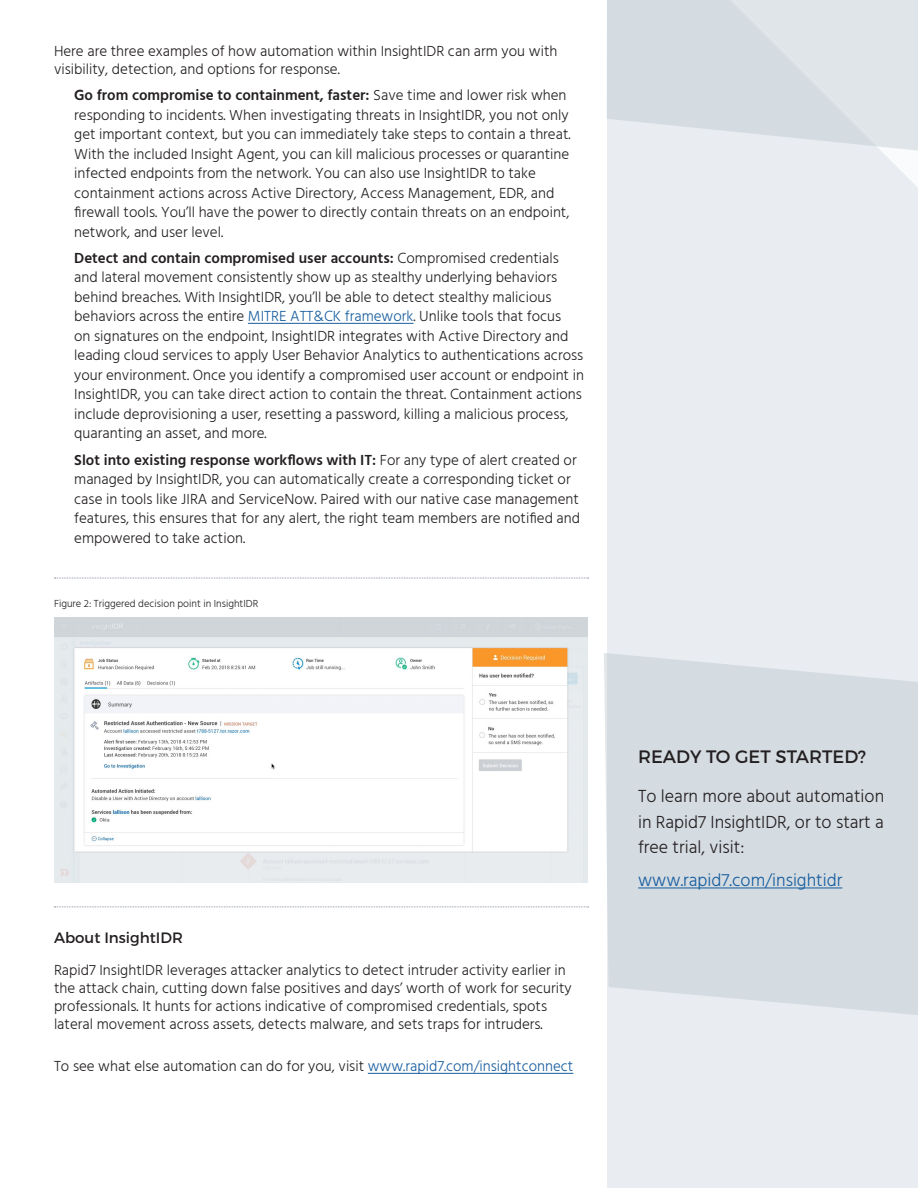
<style>
.page{position:relative;width:918px;height:1188px;background:#fff}
.page>*{position:absolute;margin:0;border:0;box-sizing:border-box;transform-origin:0 0}
.t1{font:300 18px/25.5px "Hind";color:#231f20;text-align:justify}
.t2{font:300 18px "Hind";color:#175d9e}
.Section_Title{font:18px "Montserrat";color:#231f20}
.t3{font:300 15px/19.5px "Hind";color:#231f20}
.Subhead{font:15px "Montserrat";color:#231f20}
.Image_Call-out_Text{font:300 10.5px "Hind";color:#231f20}
.s1{font-weight:600}
.s2{color:#175d9e}
</style>
<div class="page">
<div style="left:607px;top:0;width:311px;height:1188px;background:#e9edf1"></div>
<svg style="left:607px;top:0;width:311px;height:170px"></svg>
<hr style="left:368px;top:1073px;width:205px;height:1px;background:#175d9e">
<svg style="left:54px;top:907px;width:535px;height:1px"></svg>
<hr style="left:248px;top:323px;width:166px;height:1px;background:#175d9e">
<svg style="left:54px;top:578px;width:535px;height:1px"></svg>
<img style="left:54px;top:617px;width:534px;height:265px">
<svg style="left:604px;top:653px;width:314px;height:362px;background:#d5dce2"></svg>
<hr style="left:638px;top:888px;width:204px;height:1px;background:#175d9e">
<p class="t3" style="left:54px;top:43px;width:505px;line-height:18px">Here are three examples of how automation within InsightIDR can arm you with visibility, detection, and options for response.</p>
<p class="t3" style="left:74px;top:86px;width:498px"><span class="s1">Go from compromise to containment, faster:</span> Save time and lower risk when responding to incidents. When investigating threats in InsightIDR, you not only get important context, but you can immediately take steps to contain a threat.<br>With the included Insight Agent, you can kill malicious processes or quarantine infected endpoints from the network. You can also use InsightIDR to take containment actions across Active Directory, Access Management, EDR, and firewall tools. You’ll have the power to directly contain threats on an endpoint, network, and user level.</p>
<p class="t3" style="left:74px;top:249px;width:511px"><span class="s1">Detect and contain compromised user accounts:</span> Compromised credentials and lateral movement consistently show up as stealthy underlying behaviors behind breaches. With InsightIDR, you’ll be able to detect stealthy malicious behaviors across the entire <span class="s2">MITRE ATT&amp;CK framework</span>. Unlike tools that focus<br>on signatures on the endpoint, InsightIDR integrates with Active Directory and leading cloud services to apply User Behavior Analytics to authentications across your environment. Once you identify a compromised user account or endpoint in InsightIDR, you can take direct action to contain the threat. Containment actions include deprovisioning a user, resetting a password, killing a malicious process, quaranting an asset, and more.</p>
<p class="t3" style="left:74px;top:451px;width:507px"><span class="s1">Slot into existing response workflows with IT:</span> For any type of alert created or managed by InsightIDR, you can automatically create a corresponding ticket or case in tools like JIRA and ServiceNow. Paired with our native case management features, this ensures that for any alert, the right team members are notified and empowered to take action.</p>
<p class="Image_Call-out_Text" style="left:54px;top:596px;width:206px">Figure 2: Triggered decision point in InsightIDR</p>
<p class="Subhead" style="left:54px;top:929px;width:130px">About InsightIDR</p>
<p class="t3" style="left:54px;top:962px;width:519px;line-height:18px">Rapid7 InsightIDR leverages attacker analytics to detect intruder activity earlier in the attack chain, cutting down false positives and days’ worth of work for security professionals. It hunts for actions indicative of compromised credentials, spots lateral movement across assets, detects malware, and sets traps for intruders.</p>
<p class="t3" style="left:54px;top:1058px;width:521px">To see what else automation can do for you, visit <span class="s2">www.rapid7.com/insightconnect</span></p>
<p class="Section_Title" style="left:638px;top:746px;width:230px">READY TO GET STARTED?</p>
<p class="t1" style="left:638px;top:785px;width:248px">To learn more about automation in Rapid7 InsightIDR, or to start a free trial, visit:</p>
<p class="t2" style="left:638px;top:868px;width:206px">www.rapid7.com/insightidr</p>
</div>
